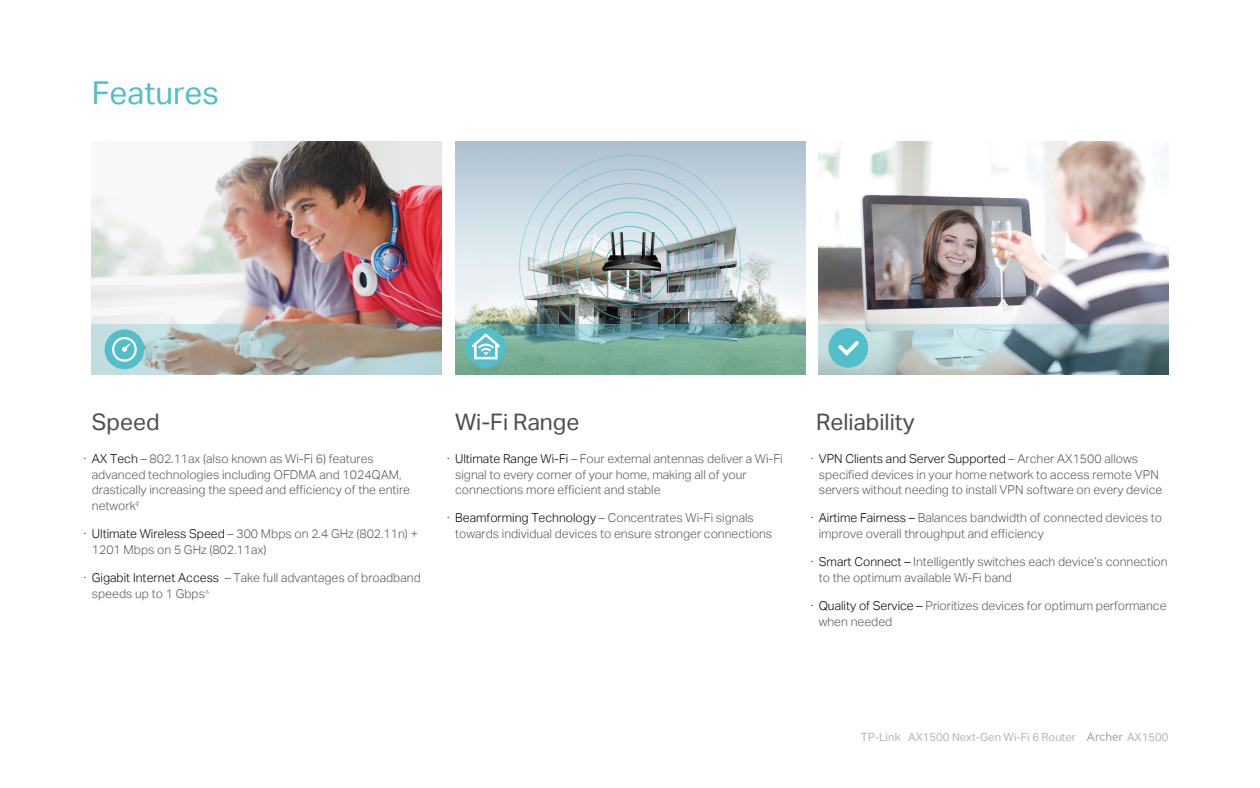
<style>
.page{position:relative;width:1260px;height:788px;background:#fff}
.page>*{position:absolute;margin:0;border:0;box-sizing:border-box;transform-origin:0 0}
.t1{font:31.5px "TP Link Aktiv Regular";color:#51beca}
.t2{font:22.75px "TP Link Aktiv Regular";color:#4d4d4d}
.t3{font:12.25px/15.8px "TP Link Aktiv Light";color:#585757}
.t4{font:11.2px "TP Link Aktiv Regular";color:#b5b5b5}
.s1{color:#060001}
.s2{color:#040000}
.s3{font-size:11.38px}
</style>
<div class="page">
<img style="left:92px;top:141px;width:350px;height:183px">
<svg style="left:92px;top:324px;width:350px;height:50px;background:#aaaca4"></svg>
<div style="left:105px;top:329px;width:39px;height:40px;background:#51beca;border-radius:50%"></div>
<svg style="left:112px;top:337px;width:25px;height:25px"></svg>
<img style="left:455px;top:141px;width:350px;height:183px">
<img style="left:519px;top:155px;width:222px;height:169px">
<img style="left:599px;top:226px;width:62px;height:51px">
<svg style="left:455px;top:324px;width:350px;height:50px;background:#74a998"></svg>
<div style="left:466px;top:328px;width:39px;height:40px;background:#51beca;border-radius:50%"></div>
<img style="left:819px;top:141px;width:350px;height:183px">
<svg style="left:819px;top:324px;width:350px;height:50px;background:#9bb3b8"></svg>
<div style="left:829px;top:328px;width:39px;height:40px;background:#51beca;border-radius:50%"></div>
<svg style="left:838px;top:341px;width:21px;height:15px"></svg>
<svg style="left:471px;top:333px;width:29px;height:26px"></svg>
<svg style="left:1087px;top:732px;width:36px;height:8px"></svg>
<h1 class="t1" style="left:92px;top:75px;width:129px">Features</h1>
<h2 class="t2" style="left:92px;top:408px;width:69px">Speed</h2>
<h2 class="t2" style="left:455px;top:408px;width:126px">Wi-Fi Range</h2>
<h2 class="t2" style="left:816px;top:408px;width:100px">Reliability</h2>
<p class="t3" style="left:819px;top:450px;width:345px;text-indent:-8px"><span class="s1">· VPN Clients and Server Supported</span> – Archer AX1500 allows specified devices in your home network to access remote VPN servers without needing to install VPN software on every device</p>
<p class="t3" style="left:819px;top:510px;width:345px;text-indent:-8px"><span class="s2">· Airtime Fairness –</span> Balances bandwidth of connected devices to improve overall throughput and efficiency</p>
<p class="t3" style="left:819px;top:554px;width:350px;text-indent:-8px"><span class="s2">· Smart Connect –</span> Intelligently switches each device’s connection to the optimum available Wi-Fi band</p>
<p class="t3" style="left:819px;top:597px;width:349px;text-indent:-8px"><span class="s2">· Quality of Service –</span> Prioritizes devices for optimum performance when needed</p>
<p class="t3" style="left:92px;top:450px;width:320px;text-indent:-8px"><span class="s1">· AX Tech</span> – 802.11ax (also known as Wi-Fi 6) features advanced technologies including OFDMA and 1024QAM, drastically increasing the speed and efficiency of the entire network<sup>‡</sup></p>
<p class="t3" style="left:92px;top:526px;width:328px;text-indent:-8px"><span class="s1">· Ultimate Wireless Speed</span> – 300 Mbps on 2.4 GHz (802.11n) +<br>1201 Mbps on 5 GHz (802.11ax)</p>
<p class="t3" style="left:92px;top:569px;width:330px;text-indent:-8px"><span class="s1">· Gigabit Internet Access</span> – Take full advantages of broadband speeds up to 1 Gbps<sup>△</sup></p>
<p class="t3" style="left:455px;top:450px;width:329px;text-indent:-8px"><span class="s1">· Ultimate Range Wi-Fi</span> – Four external antennas deliver a Wi-Fi signal to every corner of your home, making all of your connections more efficient and stable</p>
<p class="t3" style="left:455px;top:510px;width:319px;text-indent:-8px"><span class="s1">· Beamforming Technology</span> – Concentrates Wi-Fi signals towards individual devices to ensure stronger connections</p>
<p class="t4" style="left:861px;top:730px;width:217px"><span class="s3">TP-Link</span> AX1500 Next-Gen Wi-Fi 6 Router</p>
<p class="t4" style="left:1127px;top:730px;width:43px">AX1500</p>
</div>
